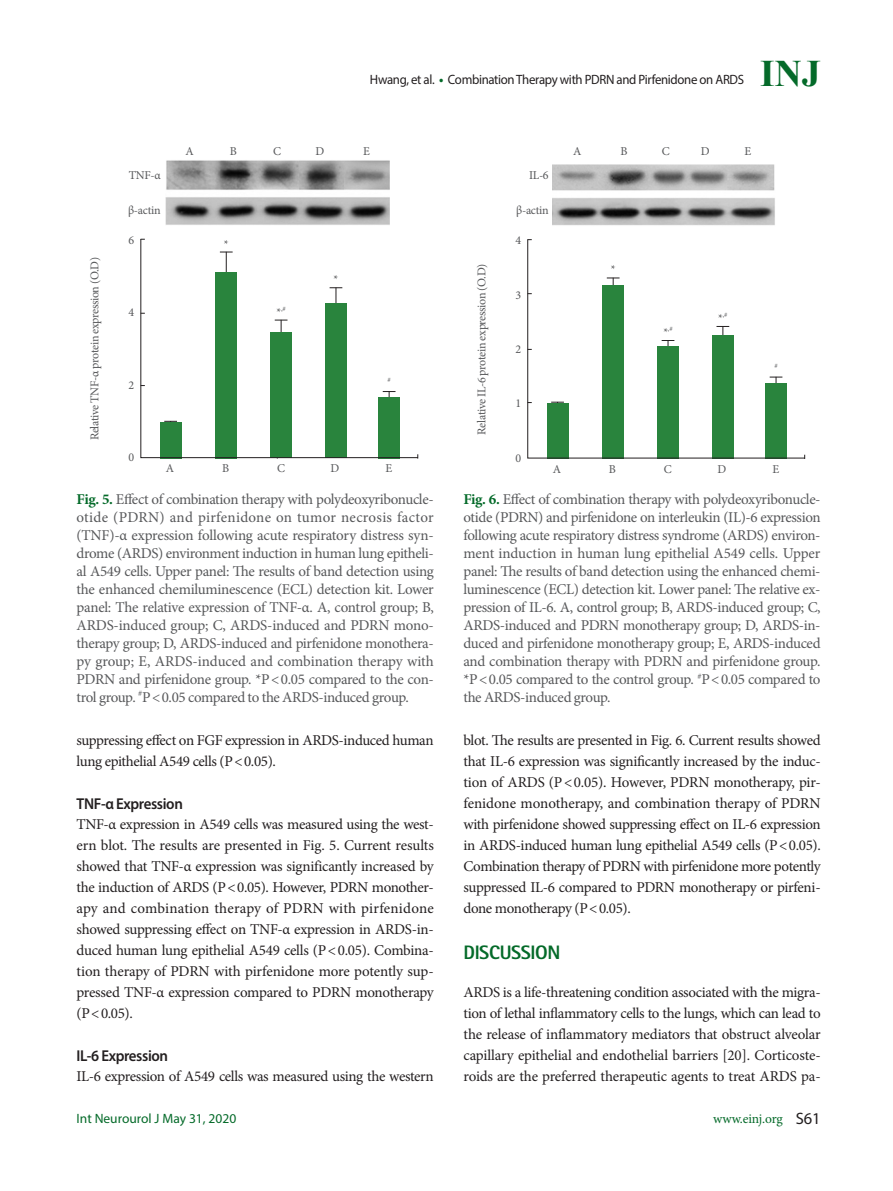
<style>
.page{position:relative;width:893px;height:1191px;background:#fff}
.page>*{position:absolute;margin:0;border:0;box-sizing:border-box;transform-origin:0 0}
.t1{font:700 37.5px "Times New Roman";color:#046a29}
.본문_대제목{font:800 19.5px "Rotis Sans Serif Std";letter-spacing:-.02em;color:#046a29}
.본문_중제목{font:600 15.75px "Myriad Pro";letter-spacing:-.025em;color:#231f20;scale:.95 1}
.본문{font:15px/21px "Minion Pro";letter-spacing:-.025em;color:#231f20;text-align:justify}
.표제목_그림설명은_-1{font:15px/18px "Minion Pro";letter-spacing:-.03em;color:#57585a;text-align:justify}
.t2{font:13.5px "Myriad Pro";letter-spacing:-.025em;color:#231f20;scale:.95 1}
.t3{font:13.5px "Myriad Pro";color:#046a29}
.t4{font:13.5px "Minion Pro";letter-spacing:-.01em;color:#046a29}
.표제목_그림설명은_-1-2{font:12px "Minion Pro";letter-spacing:-.025em;color:#57585a}
.표제목_그림설명은_-1-3{font:7.05px "Minion Pro";color:#57585a}
.s1{font-weight:700;color:#046a29}
.s2{font-size:12px}
.s3{font-family:"Myriad Pro";font-size:16.5px;color:#231f20}
</style>
<div class="page">
<img style="left:165px;top:160px;width:225px;height:65px">
<svg style="left:140px;top:238px;width:278px;height:220px"></svg>
<img style="left:552px;top:164px;width:223px;height:62px">
<div style="left:547px;top:403px;width:21px;height:56px;background:#25492c"></div>
<div style="left:765px;top:383px;width:22px;height:76px;background:#25492c"></div>
<svg style="left:527px;top:239px;width:278px;height:219px"></svg>
<p class="표제목_그림설명은_-1-2" style="left:87px;top:440px;width:185px;rotate:-90deg">Relative TNF-α protein expression (O.D)</p>
<p class="t2" style="left:370px;top:71px;width:395px">Hwang, et al. <span class="s1">•</span> Combination Therapy with PDRN and Pirfenidone on ARDS</p>
<h1 class="t1" style="left:760px;top:47px;width:62px">INJ</h1>
<p class="표제목_그림설명은_-1-2" style="left:185px;top:143px;width:10px">A</p>
<p class="표제목_그림설명은_-1-2" style="left:230px;top:143px;width:9px">B</p>
<p class="표제목_그림설명은_-1-2" style="left:273px;top:143px;width:9px">C</p>
<p class="표제목_그림설명은_-1-2" style="left:315px;top:143px;width:10px">D</p>
<p class="표제목_그림설명은_-1-2" style="left:363px;top:143px;width:8px">E</p>
<p class="표제목_그림설명은_-1-2" style="left:573px;top:143px;width:10px">A</p>
<p class="표제목_그림설명은_-1-2" style="left:620px;top:143px;width:9px">B</p>
<p class="표제목_그림설명은_-1-2" style="left:662px;top:143px;width:9px">C</p>
<p class="표제목_그림설명은_-1-2" style="left:701px;top:143px;width:10px">D</p>
<p class="표제목_그림설명은_-1-2" style="left:744px;top:143px;width:8px">E</p>
<p class="표제목_그림설명은_-1-2" style="left:129px;top:167px;width:33px">TNF-α</p>
<p class="표제목_그림설명은_-1-2" style="left:529px;top:167px;width:21px">IL-6</p>
<p class="표제목_그림설명은_-1-2" style="left:128px;top:202px;width:34px">β-actin</p>
<p class="표제목_그림설명은_-1-2" style="left:516px;top:202px;width:34px">β-actin</p>
<p class="표제목_그림설명은_-1-2" style="left:129px;top:232px;width:7px">6</p>
<p class="표제목_그림설명은_-1-2" style="left:224px;top:236px;width:6px">*</p>
<p class="표제목_그림설명은_-1-2" style="left:515px;top:232px;width:7px">4</p>
<p class="표제목_그림설명은_-1-2" style="left:129px;top:304px;width:7px">4</p>
<p class="표제목_그림설명은_-1-2" style="left:129px;top:377px;width:7px">2</p>
<p class="표제목_그림설명은_-1-3" style="left:276px;top:304px;width:11px"><span class="s2">*</span>,#</p>
<p class="표제목_그림설명은_-1-2" style="left:334px;top:271px;width:6px">*</p>
<p class="표제목_그림설명은_-1-3" style="left:387px;top:375px;width:5px">#</p>
<p class="표제목_그림설명은_-1-2" style="left:474px;top:435px;width:173px;rotate:-90deg">Relative IL-6 protein expression (O.D)</p>
<p class="표제목_그림설명은_-1-2" style="left:515px;top:287px;width:7px">3</p>
<p class="표제목_그림설명은_-1-2" style="left:515px;top:341px;width:7px">2</p>
<p class="표제목_그림설명은_-1-2" style="left:515px;top:395px;width:7px">1</p>
<p class="표제목_그림설명은_-1-2" style="left:611px;top:262px;width:6px">*</p>
<p class="표제목_그림설명은_-1-3" style="left:663px;top:324px;width:11px"><span class="s2">*</span>,#</p>
<p class="표제목_그림설명은_-1-3" style="left:718px;top:310px;width:11px"><span class="s2">*</span>,#</p>
<p class="표제목_그림설명은_-1-3" style="left:774px;top:361px;width:5px">#</p>
<p class="표제목_그림설명은_-1-2" style="left:129px;top:449px;width:7px">0</p>
<p class="표제목_그림설명은_-1-2" style="left:515px;top:450px;width:7px">0</p>
<p class="표제목_그림설명은_-1-2" style="left:166px;top:460px;width:10px">A</p>
<p class="표제목_그림설명은_-1-2" style="left:222px;top:460px;width:9px">B</p>
<p class="표제목_그림설명은_-1-2" style="left:277px;top:460px;width:9px">C</p>
<p class="표제목_그림설명은_-1-2" style="left:331px;top:460px;width:10px">D</p>
<p class="표제목_그림설명은_-1-2" style="left:386px;top:460px;width:8px">E</p>
<p class="표제목_그림설명은_-1-2" style="left:553px;top:461px;width:10px">A</p>
<p class="표제목_그림설명은_-1-2" style="left:609px;top:461px;width:9px">B</p>
<p class="표제목_그림설명은_-1-2" style="left:664px;top:461px;width:9px">C</p>
<p class="표제목_그림설명은_-1-2" style="left:717px;top:461px;width:10px">D</p>
<p class="표제목_그림설명은_-1-2" style="left:772px;top:461px;width:8px">E</p>
<p class="표제목_그림설명은_-1" style="left:77px;top:490px;width:359px"><span class="s1">Fig. 5.</span> Effect of combination therapy with polydeoxyribonucle&shy;otide (PDRN) and pirfenidone on tumor necrosis factor (TNF)-α expression following acute respiratory distress syn&shy;drome (ARDS) environment induction in human lung epitheli&shy;al A549 cells. Upper panel: The results of band detection using the enhanced chemiluminescence (ECL) detection kit. Lower panel: The relative expression of TNF-α. A, control group; B, ARDS-induced group; C, ARDS-induced and PDRN mono&shy;therapy group; D, ARDS-induced and pirfenidone monothera&shy;py group; E, ARDS-induced and combination therapy with PDRN and pirfenidone group. *P&lt;0.05 compared to the con&shy;trol group. <sup>#</sup>P&lt;0.05 compared to the ARDS-induced group.</p>
<p class="본문" style="left:77px;top:730px;width:358px">suppressing effect on FGF expression in ARDS-induced human lung epithelial A549 cells (P&lt;0.05).</p>
<p class="본문_중제목" style="left:77px;top:793px;width:113px">TNF-α Expression</p>
<p class="본문" style="left:77px;top:814px;width:359px">TNF-α expression in A549 cells was measured using the west&shy;ern blot. The results are presented in Fig. 5. Current results showed that TNF-α expression was significantly increased by the induction of ARDS (P&lt;0.05). However, PDRN monother&shy;apy and combination therapy of PDRN with pirfenidone showed suppressing effect on TNF-α expression in ARDS-in&shy;duced human lung epithelial A549 cells (P&lt;0.05). Combina&shy;tion therapy of PDRN with pirfenidone more potently sup&shy;pressed TNF-α expression compared to PDRN monotherapy (P&lt;0.05).</p>
<p class="본문_중제목" style="left:77px;top:1045px;width:98px">IL-6 Expression</p>
<p class="본문" style="left:77px;top:1066px;width:359px">IL-6 expression of A549 cells was measured using the western</p>
<p class="t3" style="left:77px;top:1110px;width:161px">Int Neurourol J May 31, 2020</p>
<p class="표제목_그림설명은_-1" style="left:463px;top:490px;width:359px"><span class="s1">Fig. 6.</span> Effect of combination therapy with polydeoxyribonucle&shy;otide (PDRN) and pirfenidone on interleukin (IL)-6 expression following acute respiratory distress syndrome (ARDS) environ&shy;ment induction in human lung epithelial A549 cells. Upper panel: The results of band detection using the enhanced chemi&shy;luminescence (ECL) detection kit. Lower panel: The relative ex&shy;pression of IL-6. A, control group; B, ARDS-induced group; C, ARDS-induced and PDRN monotherapy group; D, ARDS-in&shy;duced and pirfenidone monotherapy group; E, ARDS-induced and combination therapy with PDRN and pirfenidone group. *P&lt;0.05 compared to the control group. <sup>#</sup>P&lt;0.05 compared to the ARDS-induced group.</p>
<p class="본문" style="left:463px;top:730px;width:359px">blot. The results are presented in Fig. 6. Current results showed that IL-6 expression was significantly increased by the induc&shy;tion of ARDS (P &lt;0.05). However, PDRN monotherapy, pir&shy;fenidone monotherapy, and combination therapy of PDRN with pirfenidone showed suppressing effect on IL-6 expression in ARDS-induced human lung epithelial A549 cells (P&lt;0.05).<br>Combination therapy of PDRN with pirfenidone more potently suppressed IL-6 compared to PDRN monotherapy or pirfeni&shy;done monotherapy (P&lt;0.05).</p>
<p class="본문_대제목" style="left:463px;top:940px;width:98px">DISCUSSION</p>
<p class="본문" style="left:463px;top:982px;width:359px">ARDS is a life-threatening condition associated with the migra&shy;tion of lethal inflammatory cells to the lungs, which can lead to the release of inflammatory mediators that obstruct alveolar capillary epithelial and endothelial barriers [20]. Corticoste&shy;roids are the preferred therapeutic agents to treat ARDS pa-</p>
<p class="t4" style="left:713px;top:1109px;width:109px">www.einj.org <span class="s3">S61</span></p>
</div>
